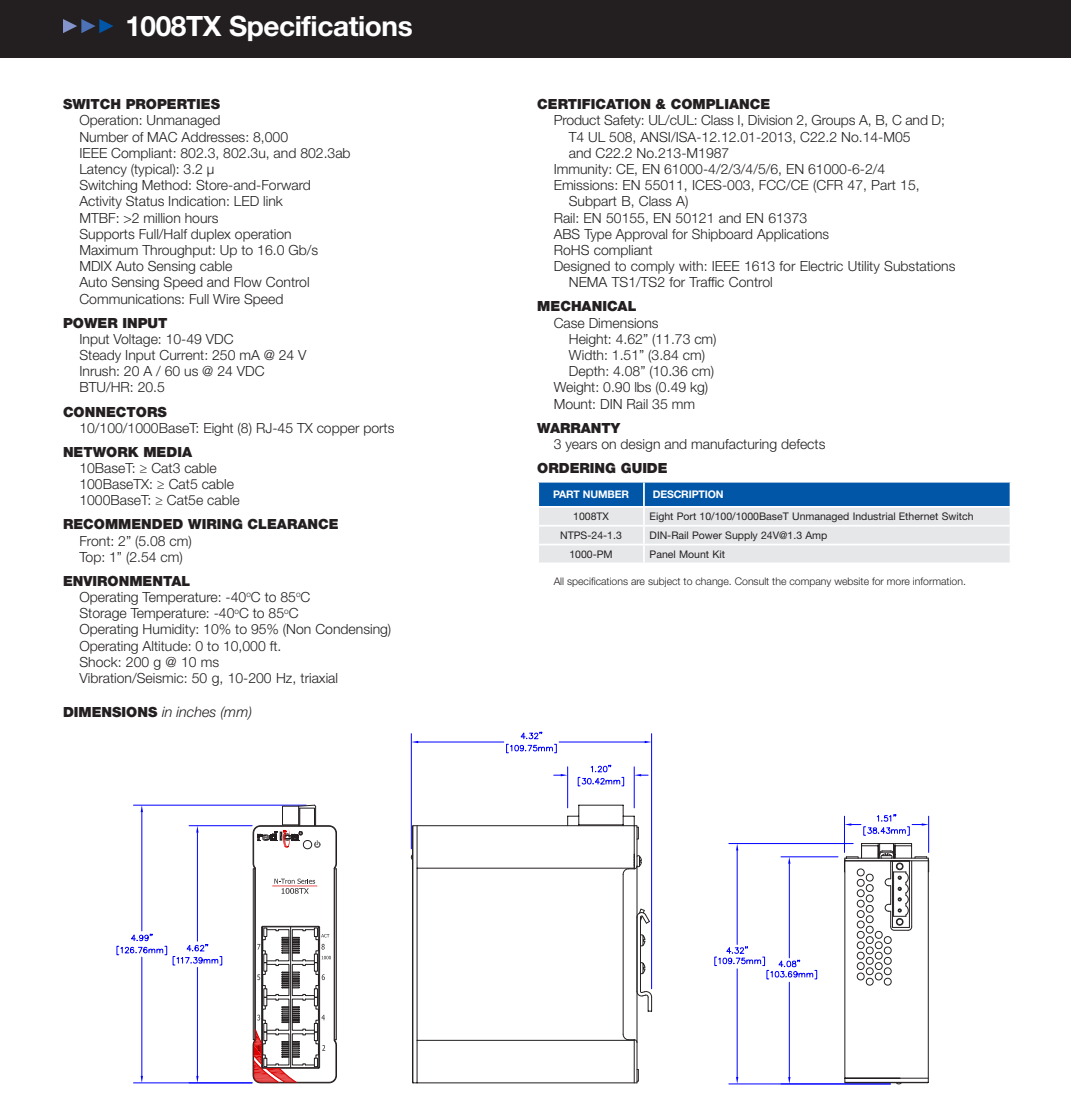
<style>
.page{position:relative;width:1071px;height:1107px;background:#fff}
.page>*{position:absolute;margin:0;border:0;box-sizing:border-box;transform-origin:0 0}
.t1{font:700 28px "Helvetica Neue LT Std";letter-spacing:-.015em;color:#fff}
.Spec_Header_-_Black{font:italic 300 14.35px "Helvetica Neue LT Std";color:#231f20}
.Body_2{font:300 14px/16.1px "Helvetica Neue LT Std";color:#231f20}
.Page_2_-_Spec_Text{font:300 14px/16.1px "Helvetica Neue LT Std";color:#231f20}
.Page_2_-_Subhead_Bla{font:900 14px "Helvetica Neue LT Std";color:#231f20}
.Spec_Text_1{font:300 14px "Helvetica Neue LT Std";color:#231f20}
.Page_2_Legal{font:300 14px "Helvetica Neue LT Std";color:#231f20}
.Page_2_Legal-2{font:900 14px "Helvetica Neue LT Std";color:#231f20}
.Table_Right_Column{font:10.5px "Helvetica Neue LT Std";color:#231f20}
.Page_2_Legal-3{font:300 10.5px "Helvetica Neue LT Std";color:#231f20}
.Table_Left_Column{font:10.5px "Helvetica Neue LT Std";color:#231f20}
.Table_NT_Right_White{font:700 10.5px "Helvetica Neue LT Std";letter-spacing:-.015em;color:#fff}
.Table_Right_White_He{font:700 10.5px "Helvetica Neue LT Std";letter-spacing:-.015em;color:#fff}
.s1{font-weight:900;font-style:normal;font-size:14px}
</style>
<div class="page">
<div style="left:0;top:0;width:1071px;height:57px;background:#231f20"></div>
<svg style="left:63px;top:19px;width:50px;height:14px"></svg>
<svg style="left:538px;top:482px;width:473px;height:80px;background:#a5bed7"></svg>
<svg style="left:116px;top:731px;width:537px;height:353px"></svg>
<svg style="left:253px;top:731px;width:84px;height:352px"></svg>
<svg style="left:714px;top:814px;width:216px;height:271px"></svg>
<svg style="left:844px;top:843px;width:85px;height:242px"></svg>
<hr style="left:855px;top:1106px;width:55px;height:1px;background:#231f20">
<p class="t1" style="left:125px;top:9px;width:289px">1008TX Specifications</p>
<p class="Page_2_-_Subhead_Bla" style="left:63px;top:96px;width:159px">SWITCH PROPERTIES</p>
<p class="Body_2" style="left:79px;top:112px;width:143px">Operation: Unmanaged</p>
<p class="Body_2" style="left:79px;top:128px;width:210px">Number of MAC Addresses: 8,000</p>
<p class="Body_2" style="left:79px;top:144px;width:273px">IEEE Compliant: 802.3, 802.3u, and 802.3ab</p>
<p class="Body_2" style="left:79px;top:161px;width:137px">Latency (typical): 3.2 μ</p>
<p class="Body_2" style="left:79px;top:177px;width:233px">Switching Method: Store-and-Forward</p>
<p class="Body_2" style="left:79px;top:193px;width:205px">Activity Status Indication: LED link</p>
<p class="Body_2" style="left:79px;top:209px;width:141px">MTBF: &gt;2 million hours</p>
<p class="Body_2" style="left:79px;top:225px;width:214px">Supports Full/Half duplex operation</p>
<p class="Body_2" style="left:79px;top:242px;width:240px">Maximum Throughput: Up to 16.0 Gb/s</p>
<p class="Body_2" style="left:79px;top:258px;width:154px">MDIX Auto Sensing cable</p>
<p class="Body_2" style="left:79px;top:274px;width:232px">Auto Sensing Speed and Flow Control</p>
<p class="Body_2" style="left:79px;top:290px;width:206px">Communications: Full Wire Speed</p>
<p class="Page_2_-_Subhead_Bla" style="left:63px;top:314px;width:106px">POWER INPUT</p>
<p class="Body_2" style="left:79px;top:330px;width:156px">Input Voltage: 10-49 VDC</p>
<p class="Body_2" style="left:79px;top:347px;width:229px">Steady Input Current: 250 mA @ 24 V</p>
<p class="Body_2" style="left:79px;top:363px;width:187px">Inrush: 20 A / 60 us @ 24 VDC</p>
<p class="Body_2" style="left:79px;top:379px;width:87px">BTU/HR: 20.5</p>
<p class="Page_2_-_Subhead_Bla" style="left:63px;top:403px;width:105px">CONNECTORS</p>
<p class="Body_2" style="left:79px;top:419px;width:317px">10/100/1000BaseT: Eight (8) RJ-45 TX copper ports</p>
<p class="Page_2_-_Subhead_Bla" style="left:63px;top:443px;width:131px">NETWORK MEDIA</p>
<p class="Body_2" style="left:79px;top:459px;width:139px">10BaseT: ≥ Cat3 cable</p>
<p class="Body_2" style="left:79px;top:476px;width:156px">100BaseTX: ≥ Cat5 cable</p>
<p class="Body_2" style="left:79px;top:492px;width:162px">1000BaseT: ≥ Cat5e cable</p>
<p class="Page_2_-_Subhead_Bla" style="left:63px;top:516px;width:277px">RECOMMENDED WIRING CLEARANCE</p>
<p class="Body_2" style="left:79px;top:532px;width:114px">Front: 2” (5.08 cm)</p>
<p class="Body_2" style="left:79px;top:548px;width:105px">Top: 1” (2.54 cm)</p>
<p class="Page_2_-_Subhead_Bla" style="left:63px;top:572px;width:129px">ENVIRONMENTAL</p>
<p class="Body_2" style="left:79px;top:589px;width:233px">Operating Temperature: -40<sup>o</sup>C to 85<sup>o</sup>C</p>
<p class="Body_2" style="left:79px;top:605px;width:221px">Storage Temperature: -40<sup>o</sup>C to 85<sup>o</sup>C</p>
<p class="Body_2" style="left:79px;top:621px;width:313px">Operating Humidity: 10% to 95% (Non Condensing)</p>
<p class="Body_2" style="left:79px;top:637px;width:204px">Operating Altitude: 0 to 10,000 ft.</p>
<p class="Page_2_-_Spec_Text" style="left:79px;top:653px;width:141px">Shock: 200 g @ 10 ms</p>
<p class="Page_2_-_Spec_Text" style="left:79px;top:669px;width:260px">Vibration/Seismic: 50 g, 10-200 Hz, triaxial</p>
<p class="Spec_Header_-_Black" style="left:63px;top:703px;width:191px"><span class="s1">DIMENSIONS</span> in inches (mm)</p>
<p class="Page_2_-_Subhead_Bla" style="left:537px;top:96px;width:234px">CERTIFICATION &amp; COMPLIANCE</p>
<p class="Body_2" style="left:569px;top:112px;width:378px;text-indent:-15px">Product Safety: UL/cUL: Class I, Division 2, Groups A, B, C and D;<br>T4 UL 508, ANSI/ISA-12.12.01-2013, C22.2 No.14-M05<br>and C22.2 No.213-M1987</p>
<p class="Body_2" style="left:554px;top:161px;width:333px">Immunity: CE, EN 61000-4/2/3/4/5/6, EN 61000-6-2/4</p>
<p class="Page_2_-_Spec_Text" style="left:569px;top:177px;width:352px;text-indent:-15px">Emissions: EN 55011, ICES-003, FCC/CE (CFR 47, Part 15,<br>Subpart B, Class A)</p>
<p class="Spec_Text_1" style="left:554px;top:209px;width:255px">Rail: EN 50155, EN 50121 and EN 61373</p>
<p class="Page_2_-_Spec_Text" style="left:554px;top:225px;width:277px">ABS Type Approval for Shipboard Applications</p>
<p class="Page_2_-_Spec_Text" style="left:554px;top:242px;width:100px">RoHS compliant</p>
<p class="Page_2_-_Spec_Text" style="left:569px;top:258px;width:388px;text-indent:-15px">Designed to comply with: IEEE 1613 for Electric Utility Substations<br>NEMA TS1/TS2 for Traffic Control</p>
<p class="Page_2_-_Subhead_Bla" style="left:537px;top:298px;width:101px">MECHANICAL</p>
<p class="Body_2" style="left:569px;top:314px;width:149px;text-indent:-15px">Case Dimensions<br>Height: 4.62” (11.73 cm)<br>Width: 1.51” (3.84 cm)<br>Depth: 4.08” (10.36 cm)</p>
<p class="Body_2" style="left:554px;top:379px;width:156px">Weight: 0.90 lbs (0.49 kg)</p>
<p class="Page_2_Legal" style="left:554px;top:395px;width:143px">Mount: DIN Rail 35 mm</p>
<p class="Page_2_-_Subhead_Bla" style="left:537px;top:419px;width:84px">WARRANTY</p>
<p class="Body_2" style="left:554px;top:435px;width:273px">3 years on design and manufacturing defects</p>
<p class="Page_2_Legal-2" style="left:537px;top:459px;width:132px">ORDERING GUIDE</p>
<p class="Table_Right_White_He" style="left:553px;top:488px;width:77px">PART NUMBER</p>
<p class="Table_NT_Right_White" style="left:653px;top:488px;width:72px">DESCRIPTION</p>
<p class="Table_Left_Column" style="left:573px;top:510px;width:37px">1008TX</p>
<p class="Table_Right_Column" style="left:650px;top:510px;width:326px">Eight Port 10/100/1000BaseT Unmanaged Industrial Ethernet Switch</p>
<p class="Table_Left_Column" style="left:560px;top:529px;width:63px">NTPS-24-1.3</p>
<p class="Table_Right_Column" style="left:650px;top:529px;width:179px">DIN-Rail Power Supply 24V@1.3 Amp</p>
<p class="Table_Left_Column" style="left:569px;top:548px;width:45px">1000-PM</p>
<p class="Table_Right_Column" style="left:650px;top:548px;width:77px">Panel Mount Kit</p>
<p class="Page_2_Legal-3" style="left:554px;top:574px;width:414px">All specifications are subject to change. Consult the company website for more information.</p>
</div>
